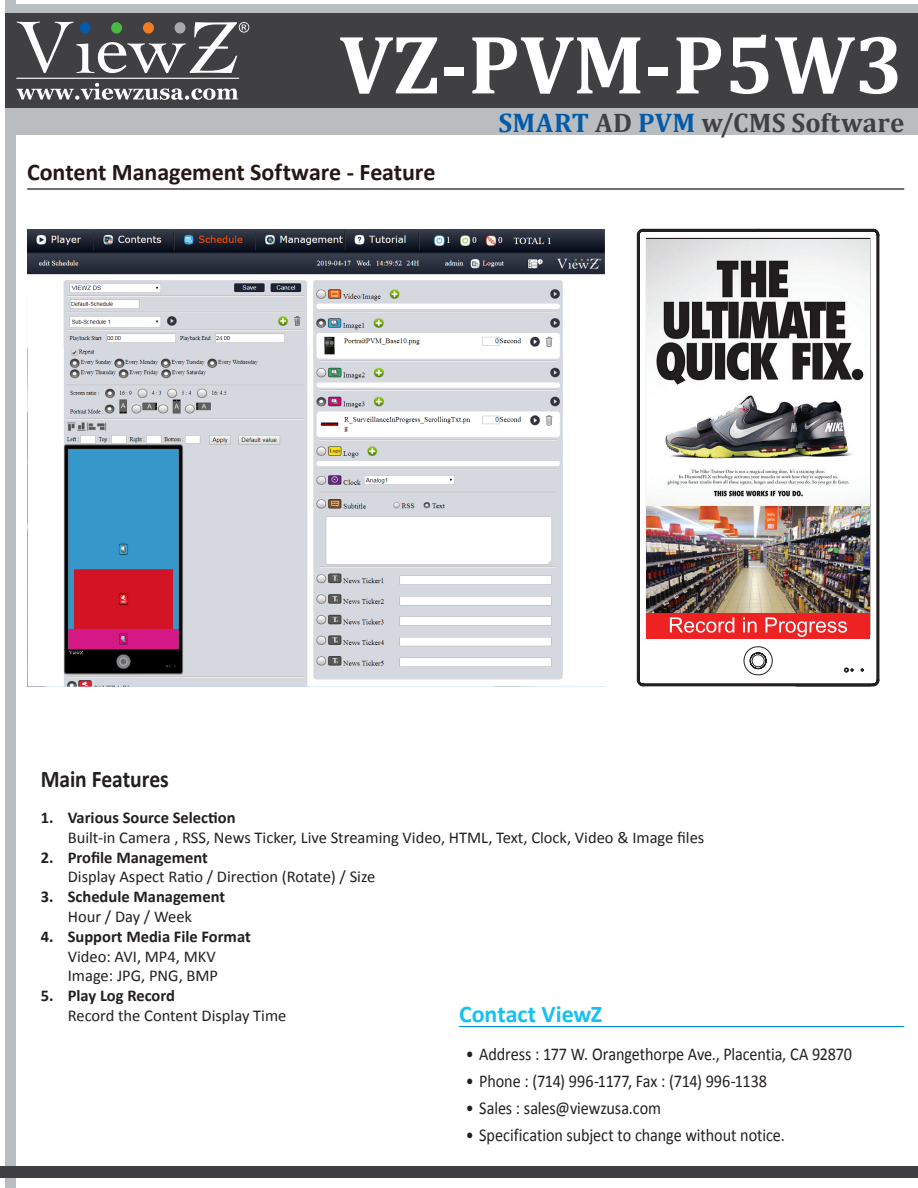
<style>
.page{position:relative;width:918px;height:1188px;background:#fff}
.page>*{position:absolute;margin:0;border:0;box-sizing:border-box;transform-origin:0 0}
.t1{font:700 84px "Cambria";color:#fff}
.t2{font:700 27px "Cambria";letter-spacing:.005em;color:#404042}
.t3{font:700 24px "Calibri";letter-spacing:-.005em;color:#241714}
.t4{font:700 24px "Calibri";letter-spacing:-.005em;color:#15c0f2}
.Key_Title_Black{font:700 24px "Calibri";letter-spacing:-.005em;color:#231f20;scale:.9 1}
.t5{font:18px "Calibri";letter-spacing:-.005em;color:#231f20;scale:.9 1}
.t6{font:16.5px/19.8px "Calibri";color:#231f20}
.t7{font:700 16.5px/19.8px "Calibri";color:#231f20;text-align:center}
.s1{color:#015aaa}
.s2{font-weight:700}
.s3{font-weight:400}
</style>
<div class="page">
<div style="left:5px;top:0;width:11px;height:1188px;background:#babdbf"></div>
<div style="left:10px;top:5px;width:908px;height:130px;background:#babdbf"></div>
<div style="left:5px;top:14px;width:913px;height:94px;background:#404042"></div>
<div style="left:0;top:1167px;width:918px;height:11px;background:#404042"></div>
<svg style="left:637px;top:229px;width:242px;height:457px"></svg>
<img style="left:646px;top:239px;width:224px;height:267px">
<img style="left:646px;top:506px;width:224px;height:107px">
<div style="left:646px;top:613px;width:224px;height:25px;background:#ee2123"></div>
<svg style="left:670px;top:617px;width:64px;height:16px"></svg>
<svg style="left:743px;top:617px;width:14px;height:15px"></svg>
<svg style="left:765px;top:617px;width:82px;height:20px"></svg>
<img style="left:27px;top:229px;width:577px;height:119px">
<img style="left:27px;top:348px;width:578px;height:339px">
<svg style="left:17px;top:22px;width:232px;height:51px"></svg>
<svg style="left:17px;top:83px;width:221px;height:17px"></svg>
<hr style="left:17px;top:78px;width:222px;height:1px;background:#fff">
<hr style="left:460px;top:1026px;width:444px;height:1px;background:#008fd4">
<hr style="left:28px;top:188px;width:876px;height:2px;background:#000">
<p class="t1" style="left:339px;top:5px;width:567px">VZ-PVM-P5W3</p>
<p class="t2" style="left:498px;top:104px;width:408px"><span class="s1">SMART</span> AD <span class="s1">PVM</span> w/CMS Software</p>
<p class="t3" style="left:27px;top:157px;width:410px">Content Management Software - Feature</p>
<p class="Key_Title_Black" style="left:41px;top:763px;width:144px">Main Features</p>
<p class="t6" style="left:68px;top:808px;width:638px;text-indent:-27px"><span class="s2">1. Various Source Selection<br></span>Built-in Camera , RSS, News Ticker, Live Streaming Video, HTML, Text, Clock, Video &amp; Image files</p>
<p class="t6" style="left:68px;top:847px;width:309px;text-indent:-27px"><span class="s2">2. Profile Management<br></span>Display Aspect Ratio / Direction (Rotate) / Size</p>
<p class="t7" style="left:41px;top:887px;width:186px">3. Schedule Management<br><span class="s3">Hour / Day / Week</span></p>
<p class="t6" style="left:41px;top:927px;width:212px;text-align:center"><span class="s2">4. Support Media File Format<br></span>Video: AVI, MP4, MKV<br>Image: JPG, PNG, BMP</p>
<p class="t6" style="left:68px;top:986px;width:220px;text-indent:-27px"><span class="s2">5. Play Log Record<br></span>Record the Content Display Time</p>
<p class="t4" style="left:459px;top:998px;width:145px">Contact ViewZ</p>
<p class="t5" style="left:466px;top:1042px;width:431px">• Address : 177 W. Orangethorpe Ave., Placentia, CA 92870</p>
<p class="t5" style="left:466px;top:1069px;width:336px">• Phone : (714) 996-1177, Fax : (714) 996-1138</p>
<p class="t5" style="left:466px;top:1123px;width:356px">• Specification subject to change without notice.</p>
<p class="t5" style="left:466px;top:1096px;width:219px">• Sales : sales@viewzusa.com</p>
</div>
